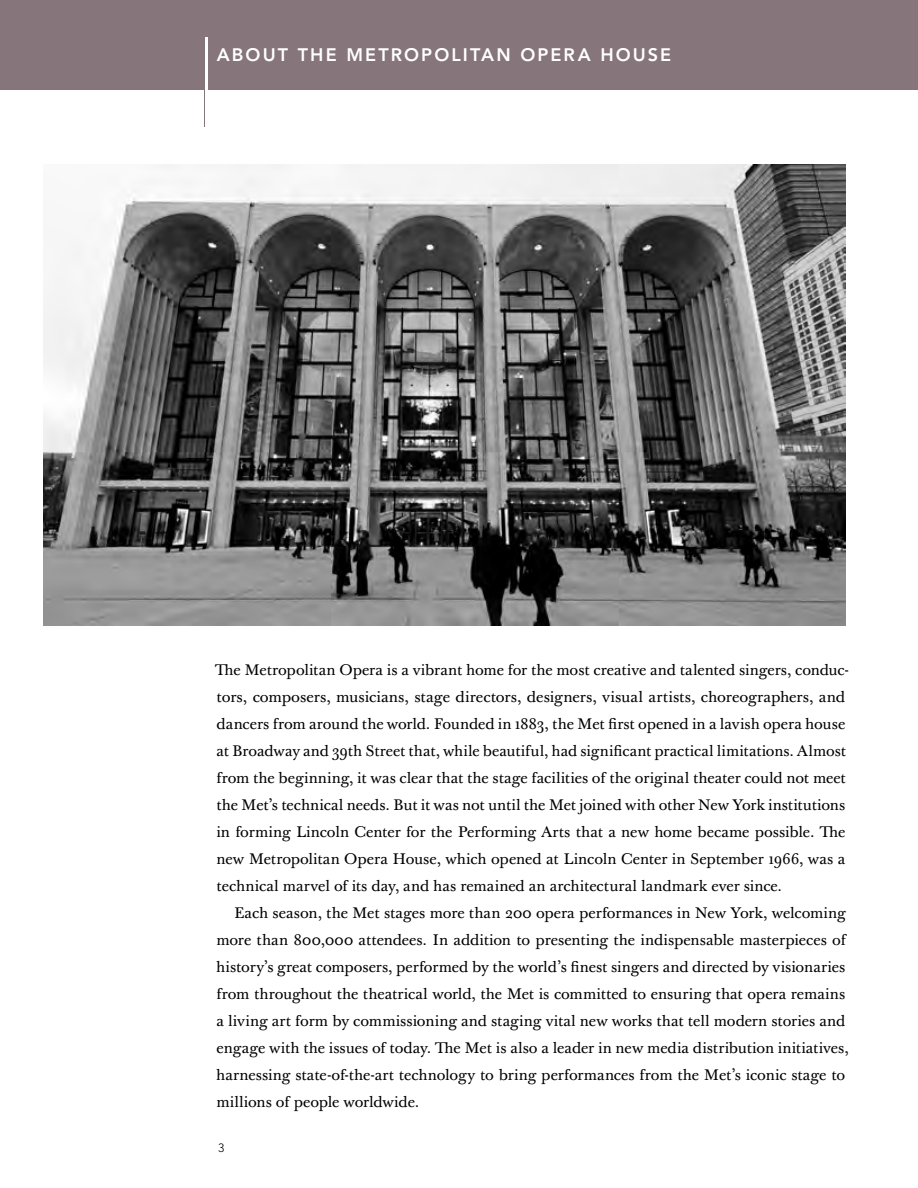
<style>
.page{position:relative;width:918px;height:1188px;background:#fff}
.page>*{position:absolute;margin:0;border:0;box-sizing:border-box;transform-origin:0 0}
.t1{font:300 90px "Avenir LT Pro";color:#86757b;scale:.6 1}
.t2{font:800 18px "Avenir LT Pro";letter-spacing:.12em;color:#fff}
.t3{font:15px/27px "Baskerville Ten Pro";letter-spacing:-.005em;color:#000}
.t4{font:300 12px "Avenir LT Pro";color:#000}
</style>
<div class="page">
<div style="left:0;top:0;width:918px;height:90px;background:#86757b"></div>
<img style="left:43px;top:164px;width:803px;height:462px">
<h1 class="t1" style="left:199px;top:20px;width:21px">|</h1>
<p class="t2" style="left:217px;top:44px;width:456px">ABOUT THE METROPOLITAN OPERA HOUSE</p>
<p class="t3" style="left:215px;top:657px;width:635px">The Metropolitan Opera is a vibrant home for the most creative and talented singers, conduc&shy;tors, composers, musicians, stage directors, designers, visual artists, choreographers, and dancers from around the world. Founded in 1883, the Met first opened in a lavish opera house at Broadway and 39th Street that, while beautiful, had significant practical limitations. Almost from the beginning, it was clear that the stage facilities of the original theater could not meet the Met’s technical needs. But it was not until the Met joined with other New York institutions in forming Lincoln Center for the Performing Arts that a new home became possible. The new Metropolitan Opera House, which opened at Lincoln Center in September 1966, was a technical marvel of its day, and has remained an architectural landmark ever since.</p>
<p class="t3" style="left:216px;top:900px;width:634px;text-indent:18px">Each season, the Met stages more than 200 opera performances in New York, welcoming more than 800,000 attendees. In addition to presenting the indispensable masterpieces of history’s great composers, performed by the world’s finest singers and directed by visionaries from throughout the theatrical world, the Met is committed to ensuring that opera remains a living art form by commissioning and staging vital new works that tell modern stories and engage with the issues of today. The Met is also a leader in new media distribution initiatives, harnessing state-of-the-art technology to bring performances from the Met’s iconic stage to millions of people worldwide.</p>
<p class="t4" style="left:218px;top:1141px;width:8px">3</p>
</div>
